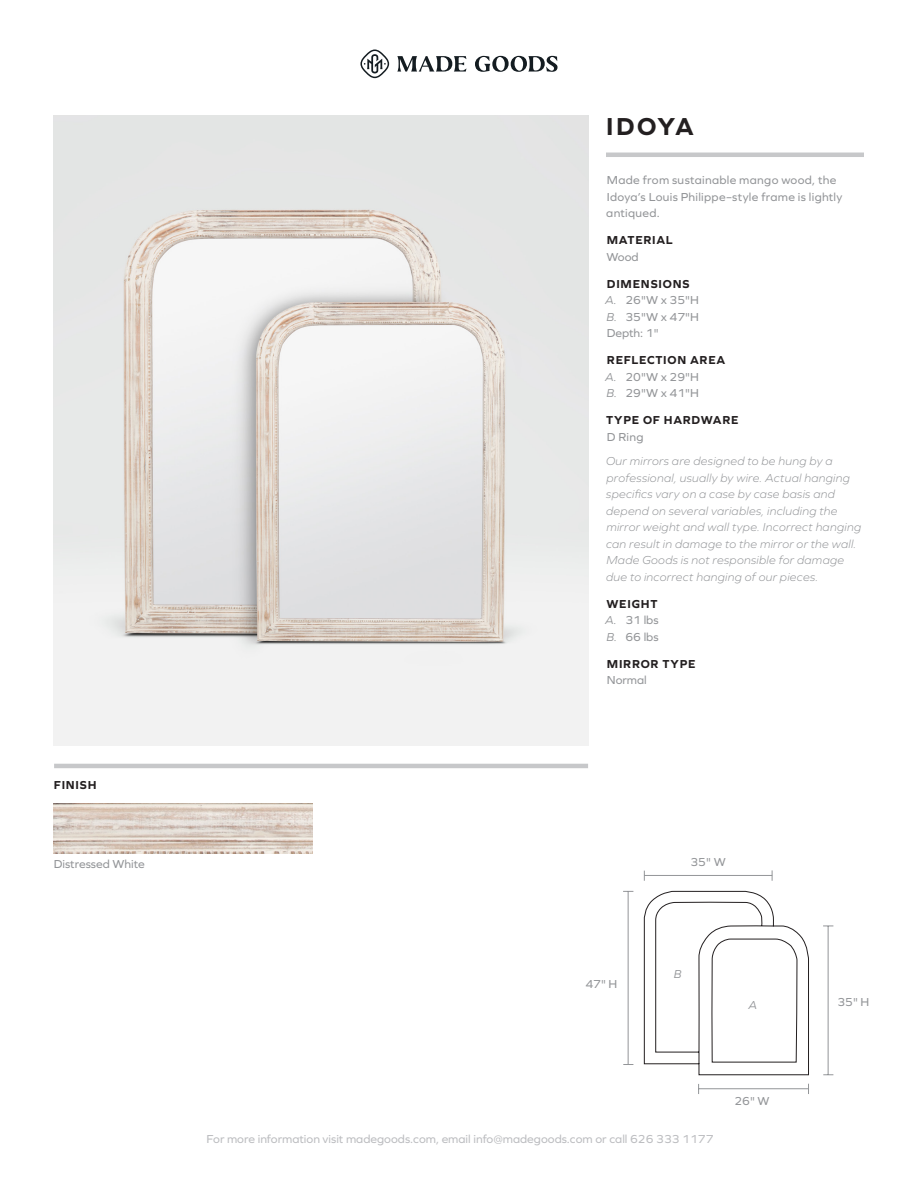
<style>
.page{position:relative;width:918px;height:1188px;background:#fff}
.page>*{position:absolute;margin:0;border:0;box-sizing:border-box;transform-origin:0 0}
.t1{font:700 25.5px "Graphie";letter-spacing:.07em;color:#231f20}
.t2{font:italic 300 12px/16.5px "Graphie";letter-spacing:.025em;color:#939598}
.t3{font:12px/16.5px "Graphie";letter-spacing:.02em;color:#939598}
.t4{font:12px "Graphie";color:#bcbdc0}
.t5{font:12px/16.5px "Graphie";color:#939598}
.t6{font:700 12px "Graphie";letter-spacing:.06em;color:#231f20}
.t7{font:italic 12px "Graphie";color:#939598}
.s1{font-weight:700;color:#231f20}
.s2{font-style:italic}
</style>
<div class="page">
<hr style="left:606px;top:153px;width:258px;height:4px;background:#c7c8ca">
<svg style="left:397px;top:56px;width:161px;height:16px"></svg>
<svg style="left:360px;top:50px;width:29px;height:28px"></svg>
<hr style="left:54px;top:764px;width:534px;height:4px;background:#c7c8ca">
<img style="left:54px;top:116px;width:534px;height:629px">
<img style="left:54px;top:803px;width:258px;height:51px">
<hr style="left:699px;top:1088px;width:110px;height:1px;background:#939598">
<svg style="left:643px;top:890px;width:166px;height:186px"></svg>
<hr style="left:644px;top:875px;width:128px;height:1px;background:#939598">
<hr style="left:628px;top:891px;width:1px;height:174px;background:#939598">
<hr style="left:828px;top:926px;width:1px;height:149px;background:#939598">
<p class="t6" style="left:54px;top:778px;width:44px">FINISH</p>
<p class="t5" style="left:54px;top:855px;width:92px">Distressed White</p>
<h1 class="t1" style="left:606px;top:111px;width:89px">IDOYA</h1>
<p class="t3" style="left:606px;top:172px;width:238px">Made from sustainable mango wood, the<br>Idoya’s Louis Philippe–style frame is lightly antiqued.</p>
<p class="t6" style="left:607px;top:233px;width:67px">MATERIAL</p>
<p class="t3" style="left:607px;top:248px;width:34px">Wood</p>
<p class="t5" style="left:605px;top:275px;width:95px"><span class="s1">DIMENSIONS<br></span><span class="s2">A.</span> 26"W x 35"H<br><span class="s2">B.</span> 35"W x 47"H<br>Depth: 1"</p>
<p class="t3" style="left:605px;top:352px;width:122px"><span class="s1">REFLECTION AREA<br></span><span class="s2">A.</span> 20"W x 29"H<br><span class="s2">B.</span> 29"W x 41"H</p>
<p class="t6" style="left:606px;top:413px;width:134px">TYPE OF HARDWARE</p>
<p class="t3" style="left:607px;top:428px;width:38px">D Ring</p>
<p class="t2" style="left:606px;top:453px;width:257px">Our mirrors are designed to be hung by a professional, usually by wire. Actual hanging specifics vary on a case by case basis and depend on several variables, including the mirror weight and wall type. Incorrect hanging can result in damage to the mirror or the wall.<br>Made Goods is not responsible for damage due to incorrect hanging of our pieces.</p>
<p class="t3" style="left:605px;top:595px;width:55px;text-align:justify"><span class="s1">WEIGHT </span><span class="s2">A.</span> 31 lbs <span class="s2">B.</span> 66 lbs</p>
<p class="t6" style="left:607px;top:657px;width:90px">MIRROR TYPE</p>
<p class="t3" style="left:607px;top:672px;width:42px">Normal</p>
<p class="t3" style="left:691px;top:854px;width:37px">35" W</p>
<p class="t3" style="left:585px;top:976px;width:33px">47" H</p>
<p class="t7" style="left:674px;top:967px;width:9px">B</p>
<p class="t7" style="left:748px;top:998px;width:10px">A</p>
<p class="t3" style="left:837px;top:993px;width:33px">35" H</p>
<p class="t4" style="left:207px;top:1132px;width:508px">For more information visit madegoods.com, email info@madegoods.com or call 626 333 1177</p>
<p class="t3" style="left:734px;top:1092px;width:37px">26" W</p>
</div>
